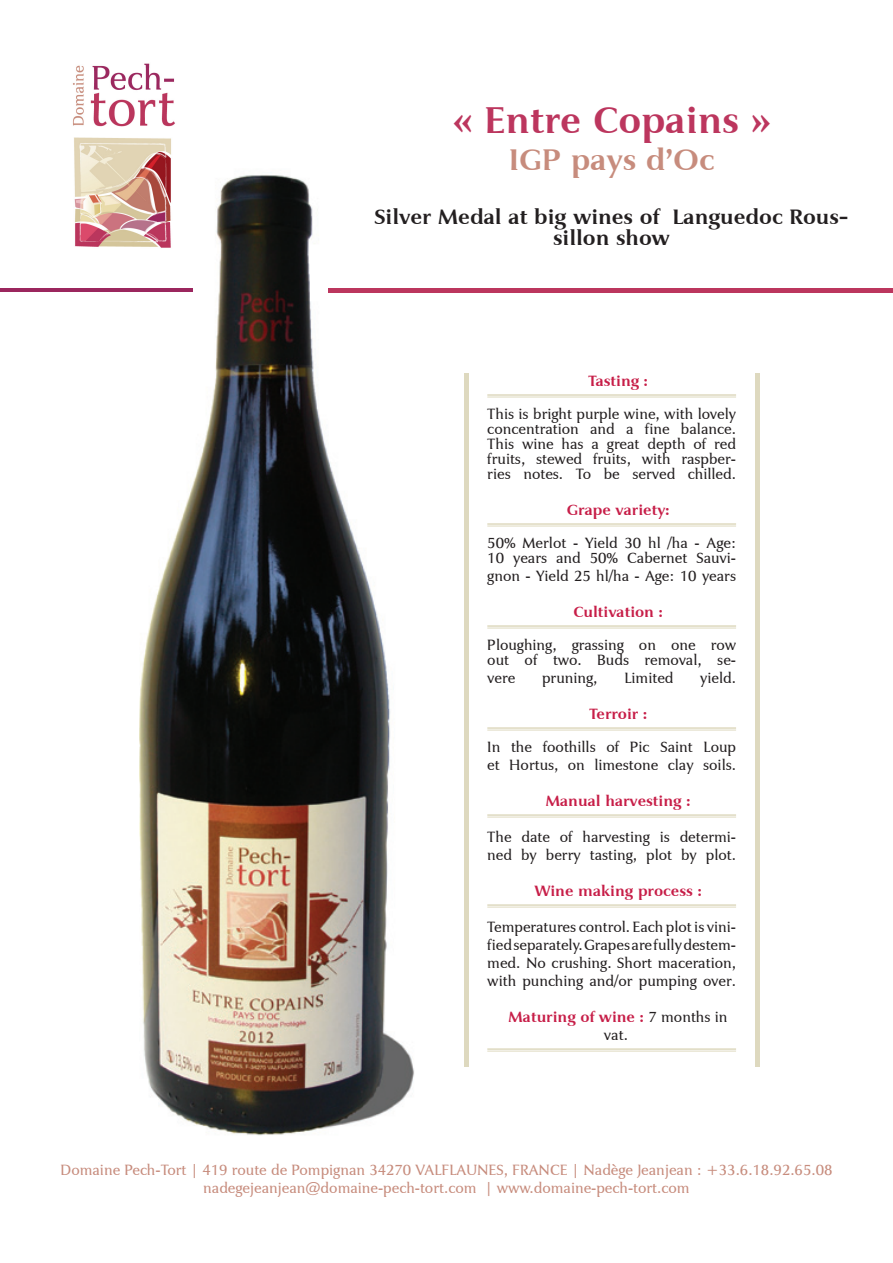
<style>
.page{position:relative;width:893px;height:1263px;background:#fff}
.page>*{position:absolute;margin:0;border:0;box-sizing:border-box;transform-origin:0 0}
.Nom_du_vin{font:37.5px "Jaguar JC Bold";color:#bc365e}
.Nom_de_l_appelation{font:30px "Jaguar JC Bold";color:#c78c7d}
.Nom_du_vin-2{font:21px/21px "Jaguar JC Bold";color:#231f20;text-align:center}
.t1{font:15px/15px "Jaguar JC Book";color:#231f20}
.t2{font:15px "Jaguar JC Book";color:#c78c7d}
.Titre_dans_colonne{font:15px/18px "Jaguar JC Bold";color:#c71e48;text-align:center}
.s1{font-family:"Jaguar JC Book";color:#231f20}
</style>
<div class="page">
<img style="left:139px;top:174px;width:480px;height:962px">
<div style="left:63px;top:54px;width:120px;height:192px;background:#fff"></div>
<img style="left:73px;top:63px;width:103px;height:187px">
<hr style="left:0;top:288px;width:192px;height:4px;background:#9b265e">
<div style="left:329px;top:288px;width:564px;height:5px;background:#bc365e"></div>
<hr style="left:487px;top:394px;width:249px;height:2px;background:#ded9bf">
<hr style="left:487px;top:397px;width:249px;height:1px;background:#ded9bf">
<hr style="left:487px;top:523px;width:249px;height:2px;background:#ded9bf">
<hr style="left:487px;top:526px;width:249px;height:1px;background:#ded9bf">
<hr style="left:487px;top:625px;width:249px;height:2px;background:#ded9bf">
<hr style="left:487px;top:628px;width:249px;height:1px;background:#ded9bf">
<hr style="left:487px;top:727px;width:249px;height:2px;background:#ded9bf">
<hr style="left:487px;top:730px;width:249px;height:1px;background:#ded9bf">
<hr style="left:487px;top:814px;width:249px;height:2px;background:#ded9bf">
<hr style="left:487px;top:817px;width:249px;height:1px;background:#ded9bf">
<hr style="left:487px;top:904px;width:249px;height:2px;background:#ded9bf">
<hr style="left:487px;top:907px;width:249px;height:1px;background:#ded9bf">
<hr style="left:487px;top:1048px;width:249px;height:2px;background:#ded9bf">
<hr style="left:487px;top:1051px;width:249px;height:1px;background:#ded9bf">
<div style="left:464px;top:373px;width:5px;height:694px;background:#ded9bf"></div>
<hr style="left:755px;top:373px;width:4px;height:694px;background:#ded9bf">
<p class="Nom_du_vin" style="left:452px;top:98px;width:320px">« Entre Copains »</p>
<p class="Nom_de_l_appelation" style="left:509px;top:143px;width:207px">IGP pays d’Oc</p>
<p class="Nom_du_vin-2" style="left:374px;top:206px;width:476px">Silver Medal at big wines of Languedoc Rous&shy;sillon show</p>
<p class="Titre_dans_colonne" style="left:588px;top:372px;width:61px">Tasting :</p>
<p class="t1" style="left:487px;top:406px;width:250px;text-align:justify">This is bright purple wine, with lovely concentration and a fine balance.<br>This wine has a great depth of red fruits, stewed fruits, with raspber&shy;ries notes. To be served chilled.</p>
<p class="Titre_dans_colonne" style="left:567px;top:501px;width:104px">Grape variety:</p>
<p class="t1" style="left:487px;top:535px;width:250px">50% Merlot - Yield 30 hl /ha - Age:<br>10 years and 50% Cabernet Sauvi-</p>
<p class="t1" style="left:487px;top:568px;width:250px">gnon - Yield 25 hl/ha - Age: 10 years</p>
<p class="Titre_dans_colonne" style="left:573px;top:603px;width:91px">Cultivation :</p>
<p class="t1" style="left:487px;top:637px;width:250px">Ploughing, grassing on one row out of two. Buds removal, se-</p>
<p class="t1" style="left:487px;top:670px;width:30px">vere</p>
<p class="t1" style="left:542px;top:670px;width:57px">pruning,</p>
<p class="t1" style="left:624px;top:670px;width:51px">Limited</p>
<p class="t1" style="left:700px;top:670px;width:37px">yield.</p>
<p class="Titre_dans_colonne" style="left:589px;top:705px;width:59px">Terroir :</p>
<p class="t1" style="left:487px;top:738px;width:250px;line-height:18px">In the foothills of Pic Saint Loup et Hortus, on limestone clay soils.</p>
<p class="Titre_dans_colonne" style="left:546px;top:792px;width:146px">Manual harvesting :</p>
<p class="t1" style="left:487px;top:828px;width:250px;line-height:18px">The date of harvesting is determi&shy;ned by berry tasting, plot by plot.</p>
<p class="Titre_dans_colonne" style="left:534px;top:882px;width:169px">Wine making process :</p>
<p class="t1" style="left:487px;top:918px;width:250px;line-height:18px;text-align:justify">Temperatures control. Each plot is vini&shy;fied separately. Grapes are fully destem&shy;med. No crushing. Short maceration, with punching and/or pumping over.</p>
<p class="Titre_dans_colonne" style="left:509px;top:1008px;width:220px">Maturing of wine : <span class="s1">7 months in vat.</span></p>
<p class="t2" style="left:61px;top:1161px;width:773px">Domaine Pech-Tort | 419 route de Pompignan 34270 VALFLAUNES, FRANCE | Nadège Jeanjean : +33.6.18.92.65.08</p>
<p class="t2" style="left:203px;top:1179px;width:488px">nadegejeanjean@domaine-pech-tort.com | www.domaine-pech-tort.com</p>
</div>
